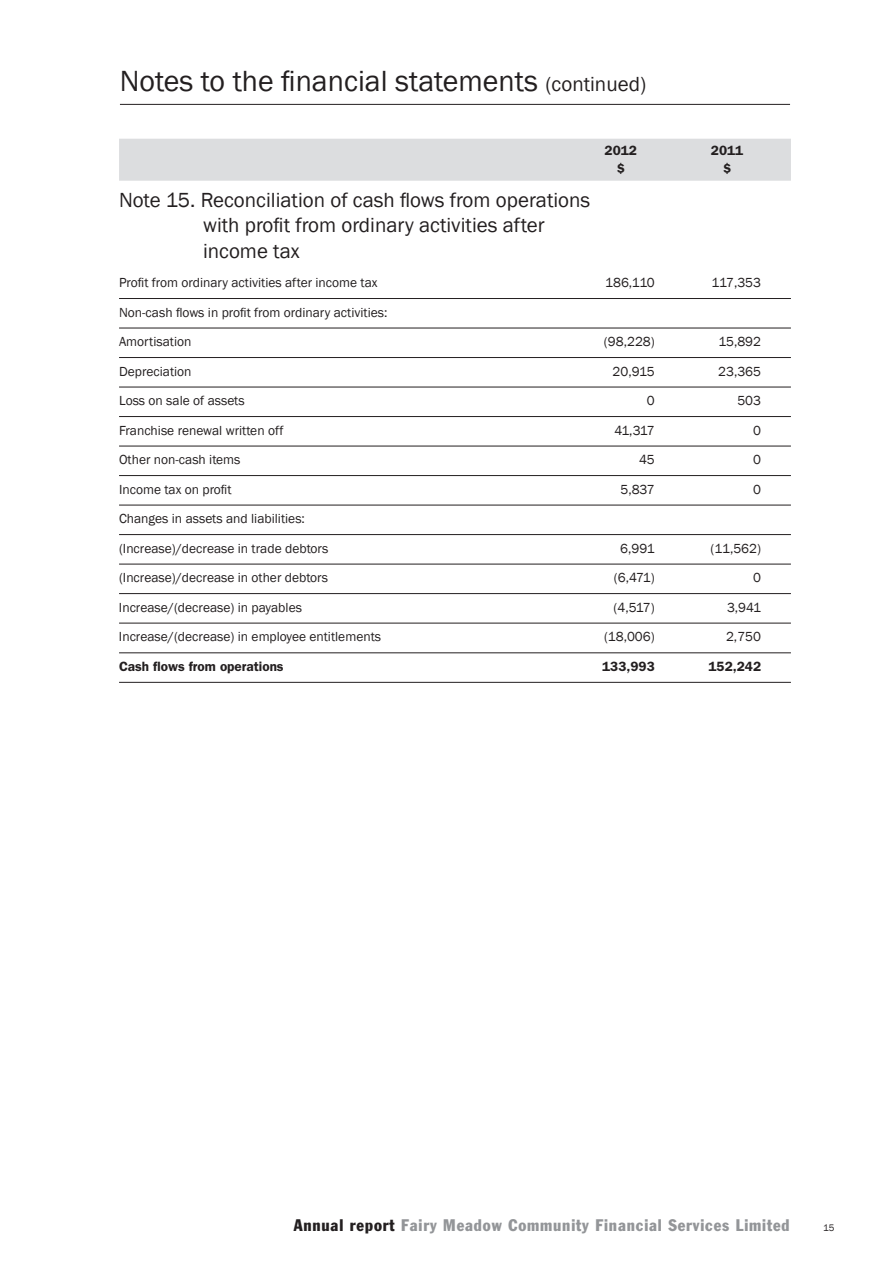
<style>
.page{position:relative;width:893px;height:1263px;background:#fff}
.page>*{position:absolute;margin:0;border:0;box-sizing:border-box;transform-origin:0 0}
.t1{font:30px "Franklin Gothic";color:#231f20}
.t2{font:21px/25.5px "Franklin Gothic";color:#231f20}
.t3{font:condensed 16.5px "Franklin Gothic";letter-spacing:.05em;color:#939598}
.t4{font:13.5px/29.5px "Franklin Gothic";color:#231f20}
.t5{font:600 13.5px "Franklin Gothic";color:#231f20}
.t6{font:9.75px "Franklin Gothic";color:#231f20}
.s1{font-size:21px}
.s2{color:#231f20}
</style>
<div class="page">
<div style="left:119px;top:139px;width:672px;height:42px;background:#dcdddf"></div>
<hr style="left:119px;top:298px;width:672px;height:1px;background:#231f20">
<hr style="left:119px;top:328px;width:672px;height:1px;background:#231f20">
<hr style="left:119px;top:357px;width:672px;height:1px;background:#231f20">
<hr style="left:119px;top:387px;width:672px;height:1px;background:#231f20">
<hr style="left:119px;top:416px;width:672px;height:1px;background:#231f20">
<hr style="left:119px;top:446px;width:672px;height:1px;background:#231f20">
<hr style="left:119px;top:475px;width:672px;height:1px;background:#231f20">
<hr style="left:119px;top:505px;width:672px;height:1px;background:#231f20">
<hr style="left:119px;top:534px;width:672px;height:1px;background:#231f20">
<hr style="left:119px;top:564px;width:672px;height:1px;background:#231f20">
<hr style="left:119px;top:593px;width:672px;height:1px;background:#231f20">
<hr style="left:119px;top:623px;width:672px;height:1px;background:#231f20">
<hr style="left:119px;top:652px;width:672px;height:1px;background:#231f20">
<hr style="left:119px;top:682px;width:672px;height:1px;background:#231f20">
<hr style="left:120px;top:104px;width:670px;height:1px;background:#231f20">
<h1 class="t1" style="left:120px;top:63px;width:528px">Notes to the financial statements <span class="s1">(continued)</span></h1>
<p class="t5" style="left:605px;top:142px;width:34px">2012</p>
<p class="t5" style="left:711px;top:142px;width:34px">2011</p>
<p class="t5" style="left:617px;top:160px;width:10px">$</p>
<p class="t5" style="left:723px;top:160px;width:10px">$</p>
<h2 class="t2" style="left:203px;top:187px;width:389px;text-indent:-84px">Note 15. Reconciliation of cash flows from operations with profit from ordinary activities after income tax</h2>
<p class="t4" style="left:119px;top:268px;width:260px">Profit from ordinary activities after income tax</p>
<p class="t4" style="left:605px;top:268px;width:51px">186,110</p>
<p class="t4" style="left:711px;top:268px;width:51px">117,353</p>
<p class="t4" style="left:119px;top:298px;width:270px">Non-cash flows in profit from ordinary activities:<br>Amortisation</p>
<p class="t4" style="left:604px;top:327px;width:52px">(98,228)</p>
<p class="t4" style="left:718px;top:327px;width:44px">15,892</p>
<p class="t4" style="left:119px;top:357px;width:74px">Depreciation</p>
<p class="t4" style="left:613px;top:357px;width:44px">20,915</p>
<p class="t4" style="left:718px;top:357px;width:44px">23,365</p>
<p class="t4" style="left:119px;top:386px;width:127px">Loss on sale of assets</p>
<p class="t4" style="left:647px;top:386px;width:9px">0</p>
<p class="t4" style="left:737px;top:386px;width:25px">503</p>
<p class="t4" style="left:119px;top:416px;width:166px">Franchise renewal written off</p>
<p class="t4" style="left:614px;top:416px;width:42px">41,317</p>
<p class="t4" style="left:753px;top:416px;width:9px">0</p>
<p class="t4" style="left:119px;top:445px;width:123px">Other non-cash items</p>
<p class="t4" style="left:639px;top:445px;width:17px">45</p>
<p class="t4" style="left:753px;top:445px;width:9px">0</p>
<p class="t4" style="left:119px;top:475px;width:114px">Income tax on profit</p>
<p class="t4" style="left:620px;top:475px;width:36px">5,837</p>
<p class="t4" style="left:753px;top:475px;width:9px">0</p>
<p class="t4" style="left:119px;top:504px;width:211px">Changes in assets and liabilities: (Increase)/decrease in trade debtors</p>
<p class="t4" style="left:620px;top:534px;width:36px">6,991</p>
<p class="t4" style="left:711px;top:534px;width:52px">(11,562)</p>
<p class="t4" style="left:119px;top:563px;width:211px">(Increase)/decrease in other debtors</p>
<p class="t4" style="left:614px;top:563px;width:42px">(6,471)</p>
<p class="t4" style="left:753px;top:563px;width:9px">0</p>
<p class="t4" style="left:119px;top:593px;width:184px">Increase/(decrease) in payables</p>
<p class="t4" style="left:613px;top:593px;width:43px">(4,517)</p>
<p class="t4" style="left:727px;top:593px;width:36px">3,941</p>
<p class="t4" style="left:119px;top:622px;width:264px">Increase/(decrease) in employee entitlements</p>
<p class="t4" style="left:604px;top:622px;width:52px">(18,006)</p>
<p class="t4" style="left:726px;top:622px;width:37px">2,750</p>
<p class="t5" style="left:119px;top:658px;width:166px">Cash flows from operations</p>
<p class="t5" style="left:602px;top:658px;width:54px">133,993</p>
<p class="t5" style="left:708px;top:658px;width:54px">152,242</p>
<p class="t3" style="left:294px;top:1214px;width:498px"><span class="s2">Annual report</span> Fairy Meadow Community Financial Services Limited</p>
<p class="t6" style="left:823px;top:1222px;width:13px">15</p>
</div>
